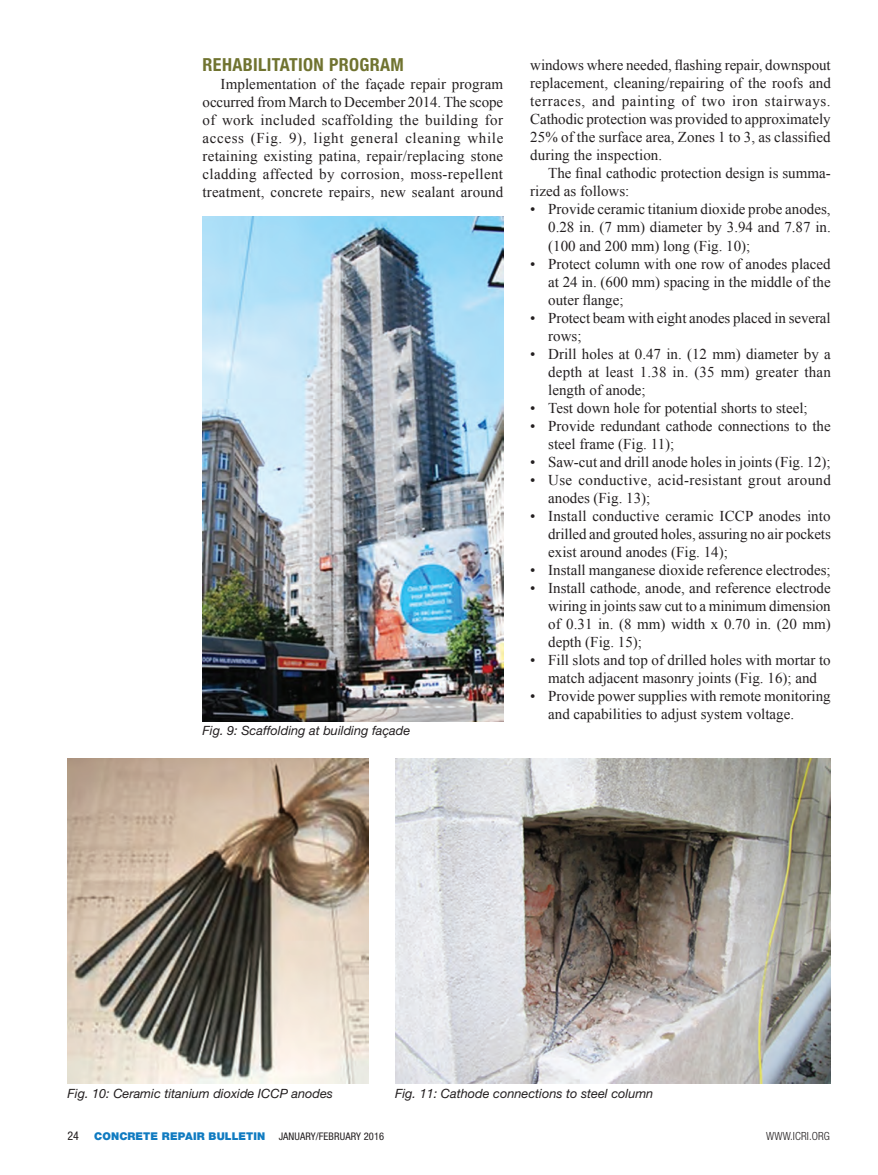
<style>
.page{position:relative;width:878px;height:1175px;background:#fff}
.page>*{position:absolute;margin:0;border:0;box-sizing:border-box;transform-origin:0 0}
.Subhead{font:700 condensed 18px "Helvetica Neue LT Std";letter-spacing:.02em;color:#707330}
.Body_text{font:15px/18px "Times New Roman";color:#231f20;text-align:justify}
.Body_text-2{font:15px/18px "Times New Roman";letter-spacing:.02em;color:#231f20}
.t1{font:italic 12.75px "Helvetica Neue LT Std";color:#231f20}
.t2{font:condensed 12px "Helvetica Neue LT Std";color:#231f20}
.t3{font:300 condensed 11.25px "Helvetica Neue LT Std";letter-spacing:.01em;color:#231f20}
.t4{font:900 10.8px "Helvetica Neue LT Std";letter-spacing:.01em;color:#107bc1}
.t5{font:condensed 10.5px "Helvetica Neue LT Std";letter-spacing:.01em;color:#231f20}
</style>
<div class="page">
<img style="left:202px;top:216px;width:301px;height:505px">
<img style="left:68px;top:758px;width:300px;height:325px">
<img style="left:395px;top:758px;width:435px;height:325px">
<p class="Subhead" style="left:202px;top:54px;width:203px">REHABILITATION PROGRAM</p>
<p class="Body_text" style="left:202px;top:75px;width:302px;text-indent:18px">Implementation of the façade repair program occurred from March to December 2014. The scope of work included scaffolding the building for access (Fig. 9), light general cleaning while retaining existing patina, repair/replacing stone cladding affected by corrosion, moss-repellent treatment, concrete repairs, new sealant around</p>
<p class="t1" style="left:202px;top:723px;width:209px">Fig. 9: Scaffolding at building façade</p>
<p class="Body_text" style="left:530px;top:56px;width:302px">windows where needed, flashing repair, downspout replacement, cleaning/repairing of the roofs and terraces, and painting of two iron stairways.<br>Cathodic protection was provided to approximately 25% of the surface area, Zones 1 to 3, as classified during the inspection.</p>
<p class="Body_text" style="left:530px;top:164px;width:302px;text-indent:18px">The final cathodic protection design is summa&shy;rized as follows:</p>
<p class="Body_text" style="left:548px;top:200px;width:284px;text-indent:-18px">• Provide ceramic titanium dioxide probe anodes, 0.28 in. (7 mm) diameter by 3.94 and 7.87 in. (100 and 200 mm) long (Fig. 10);</p>
<p class="Body_text" style="left:548px;top:254px;width:284px;text-indent:-18px">• Protect column with one row of anodes placed at 24 in. (600 mm) spacing in the middle of the outer flange;</p>
<p class="Body_text" style="left:548px;top:308px;width:284px;text-indent:-18px">• Protect beam with eight anodes placed in several rows;</p>
<p class="Body_text" style="left:548px;top:344px;width:284px;text-indent:-18px">• Drill holes at 0.47 in. (12 mm) diameter by a depth at least 1.38 in. (35 mm) greater than length of anode;</p>
<p class="Body_text" style="left:530px;top:398px;width:279px">• Test down hole for potential shorts to steel;</p>
<p class="Body_text" style="left:548px;top:416px;width:284px;text-indent:-18px">• Provide redundant cathode connections to the steel frame (Fig. 11);</p>
<p class="Body_text" style="left:530px;top:452px;width:302px">• Saw-cut and drill anode holes in joints (Fig. 12);</p>
<p class="Body_text-2" style="left:548px;top:470px;width:284px;text-indent:-18px">• Use conductive, acid-resistant grout around anodes (Fig. 13);</p>
<p class="Body_text" style="left:548px;top:506px;width:284px;text-indent:-18px">• Install conductive ceramic ICCP anodes into drilled and grouted holes, assuring no air pockets exist around anodes (Fig. 14);</p>
<p class="Body_text" style="left:530px;top:560px;width:302px">• Install manganese dioxide reference electrodes;</p>
<p class="Body_text" style="left:548px;top:578px;width:284px;text-indent:-18px">• Install cathode, anode, and reference electrode wiring in joints saw cut to a minimum dimension of 0.31 in. (8 mm) width x 0.70 in. (20 mm) depth (Fig. 15);</p>
<p class="Body_text" style="left:530px;top:650px;width:302px;text-align:center">• Fill slots and top of drilled holes with mortar to match adjacent masonry joints (Fig. 16); and</p>
<p class="Body_text" style="left:548px;top:686px;width:284px;text-indent:-18px">• Provide power supplies with remote monitoring and capabilities to adjust system voltage.</p>
<p class="t1" style="left:68px;top:1085px;width:267px">Fig. 10: Ceramic titanium dioxide ICCP anodes</p>
<p class="t1" style="left:395px;top:1085px;width:260px">Fig. 11: Cathode connections to steel column</p>
<p class="t2" style="left:68px;top:1129px;width:13px">24</p>
<p class="t4" style="left:94px;top:1130px;width:173px">CONCRETE REPAIR BULLETIN</p>
<p class="t5" style="left:279px;top:1130px;width:107px">JANUARY/FEBRUARY 2016</p>
<p class="t3" style="left:766px;top:1129px;width:65px">WWW.ICRI.ORG</p>
</div>
